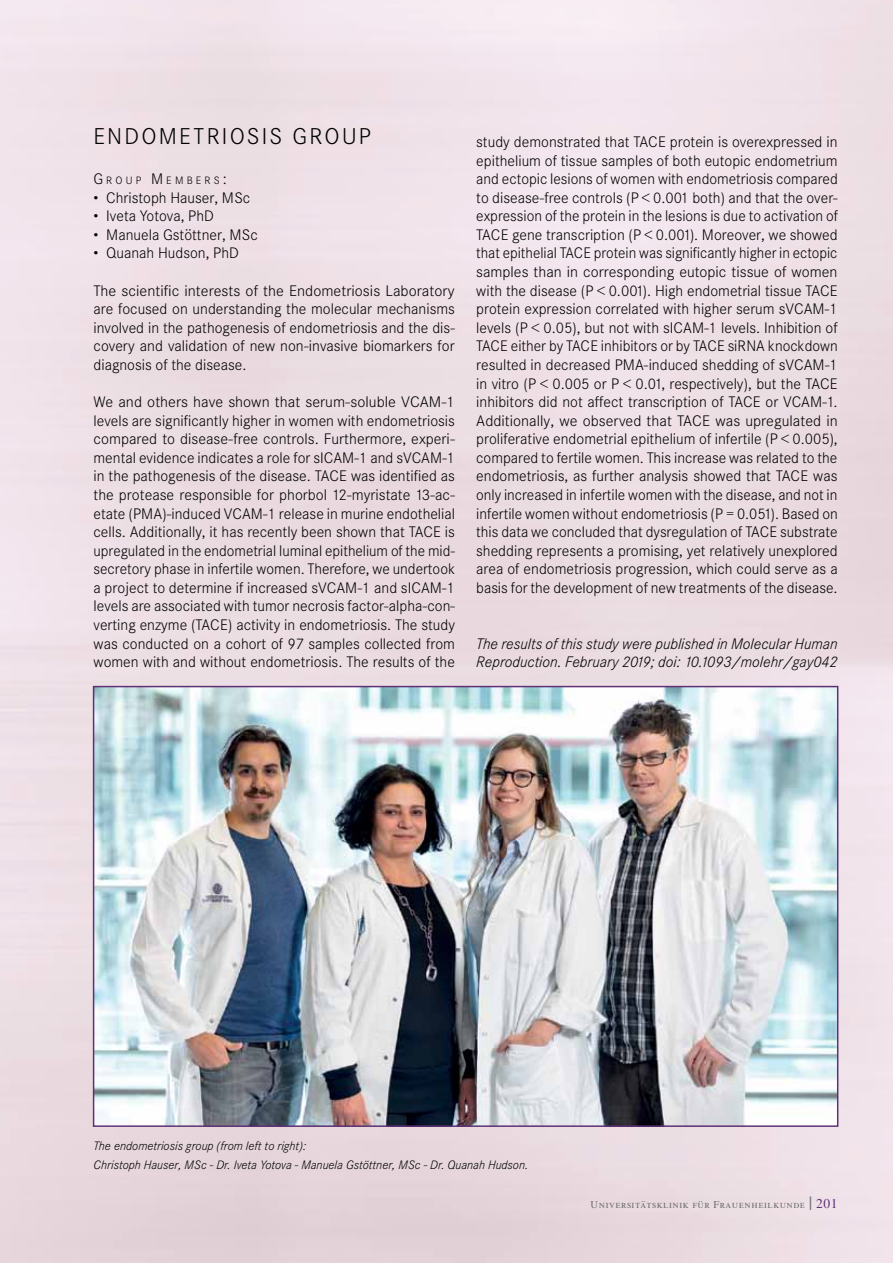
<style>
.page{position:relative;width:893px;height:1263px;background:#fff}
.page>*{position:absolute;margin:0;border:0;box-sizing:border-box;transform-origin:0 0}
.t1{font:300 22.5px "Corporate SBQ";letter-spacing:.1em;color:#000}
.t2{font:300 15px/18.6px "Corporate SBQ";color:#000;text-align:justify}
.t3{font:italic 300 15px/18.6px "Corporate SBQ";color:#000}
.t4{font:italic 300 12px/18.6px "Corporate SBQ";color:#000}
.t5{font:10.5px "Times LT Std";letter-spacing:.05em;color:#6d6e71}
.t6{font:300 10.5px "Corporate SBQ";letter-spacing:.305em;color:#000}
.s1{font-size:15px}
.s2{font-weight:700;font-size:13.5px}
.s3{font-size:13.5px;color:#5f3075}
</style>
<div class="page">
<img style="left:96px;top:689px;width:739px;height:435px">
<div style="left:93px;top:686px;width:745px;height:441px;border:2px solid #5f3075"></div>
<h1 class="t1" style="left:94px;top:124px;width:279px">ENDOMETRIOSIS GROUP</h1>
<p class="t6" style="left:94px;top:175px;width:135px"><span class="s1">G</span>ROUP <span class="s1">M</span>EMBERS<span class="s1">:</span></p>
<p class="t2" style="left:94px;top:188px;width:158px">• Christoph Hauser, MSc</p>
<p class="t2" style="left:94px;top:207px;width:122px">• Iveta Yotova, PhD</p>
<p class="t2" style="left:94px;top:225px;width:166px">• Manuela Gstöttner, MSc</p>
<p class="t2" style="left:94px;top:244px;width:147px">• Quanah Hudson, PhD</p>
<p class="t2" style="left:94px;top:282px;width:363px">The scientific interests of the Endometriosis Laboratory are focused on understanding the molecular mechanisms involved in the pathogenesis of endometriosis and the dis&shy;covery and validation of new non-invasive biomarkers for diagnosis of the disease.</p>
<p class="t2" style="left:94px;top:393px;width:363px">We and others have shown that serum-soluble VCAM-1 levels are significantly higher in women with endometriosis compared to disease-free controls. Furthermore, experi&shy;mental evidence indicates a role for sICAM-1 and sVCAM-1 in the pathogenesis of the disease. TACE was identified as the protease responsible for phorbol 12-myristate 13-ac&shy;etate (PMA)-induced VCAM-1 release in murine endothelial cells. Additionally, it has recently been shown that TACE is upregulated in the endometrial luminal epithelium of the mid&shy;secretory phase in infertile women. Therefore, we undertook a project to determine if increased sVCAM-1 and sICAM-1 levels are associated with tumor necrosis factor-alpha-con&shy;verting enzyme (TACE) activity in endometriosis. The study was conducted on a cohort of 97 samples collected from women with and without endometriosis. The results of the</p>
<p class="t2" style="left:476px;top:133px;width:363px">study demonstrated that TACE protein is overexpressed in epithelium of tissue samples of both eutopic endometrium and ectopic lesions of women with endometriosis compared to disease-free controls (P &lt; 0.001 both) and that the over&shy;expression of the protein in the lesions is due to activation of TACE gene transcription (P &lt; 0.001). Moreover, we showed that epithelial TACE protein was significantly higher in ectopic samples than in corresponding eutopic tissue of women with the disease (P &lt; 0.001). High endometrial tissue TACE protein expression correlated with higher serum sVCAM-1 levels (P &lt; 0.05), but not with sICAM-1 levels. Inhibition of TACE either by TACE inhibitors or by TACE siRNA knockdown resulted in decreased PMA-induced shedding of sVCAM-1 in vitro (P &lt; 0.005 or P &lt; 0.01, respectively), but the TACE inhibitors did not affect transcription of TACE or VCAM-1.<br>Additionally, we observed that TACE was upregulated in proliferative endometrial epithelium of infertile (P &lt; 0.005), compared to fertile women. This increase was related to the endometriosis, as further analysis showed that TACE was only increased in infertile women with the disease, and not in infertile women without endometriosis (P = 0.051). Based on this data we concluded that dysregulation of TACE substrate shedding represents a promising, yet relatively unexplored area of endometriosis progression, which could serve as a basis for the development of new treatments of the disease.</p>
<p class="t3" style="left:476px;top:634px;width:363px">The results of this study were published in Molecular Human<br>Reproduction. February 2019; doi: 10.1093/molehr/gay042</p>
<p class="t4" style="left:94px;top:1137px;width:436px">The endometriosis group (from left to right):<br>Christoph Hauser, MSc - Dr. Iveta Yotova - Manuela Gstöttner, MSc - Dr. Quanah Hudson.</p>
<p class="t5" style="left:591px;top:1198px;width:249px">Universitätsklinik für Frauenheilkunde <span class="s2">|</span> <span class="s3">201</span></p>
</div>
